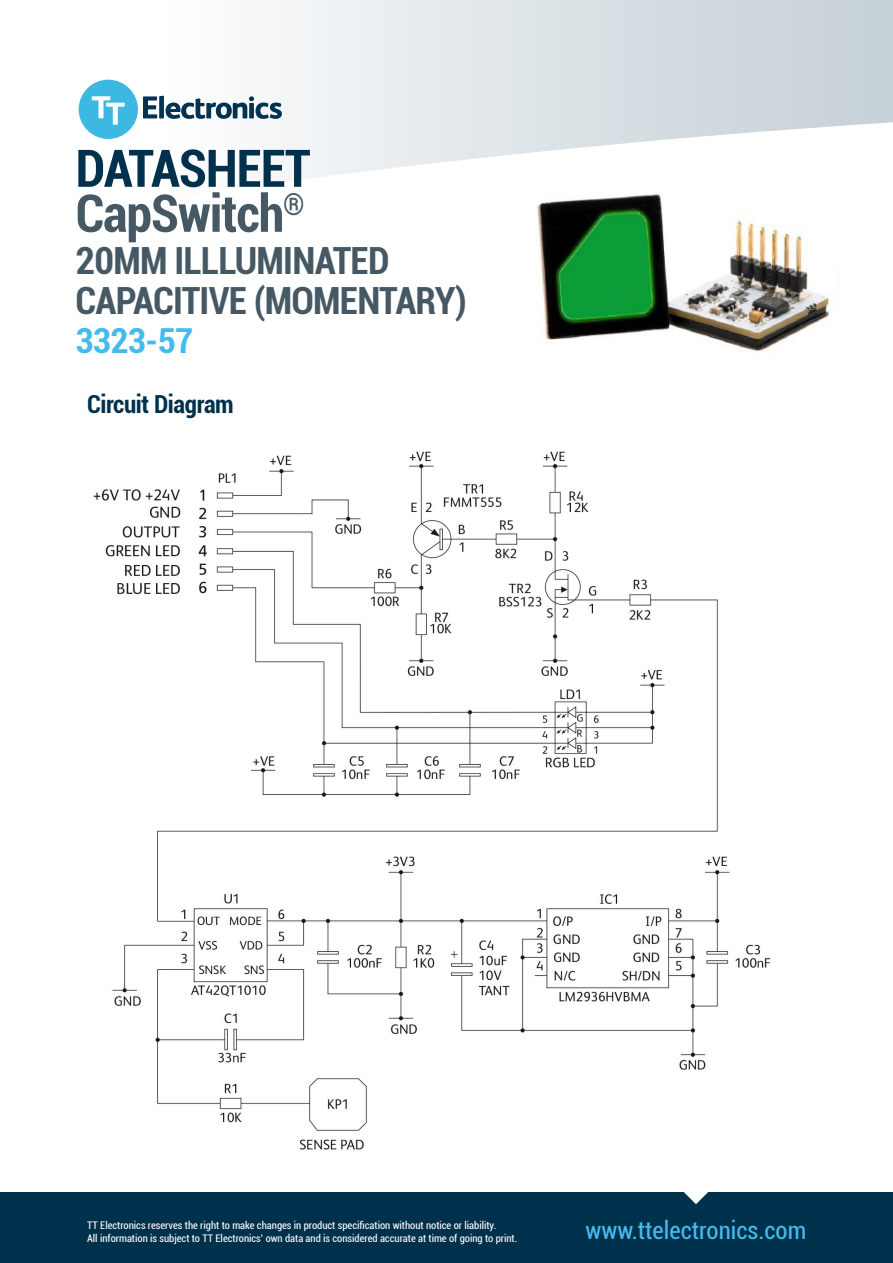
<style>
.page{position:relative;width:893px;height:1263px;background:#fff}
.page>*{position:absolute;margin:0;border:0;box-sizing:border-box;transform-origin:0 0}
.t1{font:700 condensed 51.9px "Roboto";letter-spacing:-.02em;color:#475865}
.t2{font:700 condensed 51.9px "Roboto";letter-spacing:-.02em;color:#00314c}
.t3{font:700 condensed 37.5px "Roboto";letter-spacing:-.02em;color:#475865}
.t4{font:700 condensed 34.5px "Roboto";letter-spacing:-.02em;color:#44bbeb}
.t5{font:700 condensed 24.9px "Roboto";letter-spacing:-.015em;color:#00314c}
.t6{font:condensed 24.6px "Roboto";color:#44bbeb}
.t7{font:condensed 10.5px "Roboto";color:#fff}
</style>
<div class="page">
<div style="left:0;top:1193px;width:893px;height:70px;background:#00314c"></div>
<svg style="left:679px;top:1192px;width:34px;height:12px"></svg>
<svg style="left:78px;top:0;width:815px;height:183px"></svg>
<svg style="left:143px;top:96px;width:139px;height:23px"></svg>
<div style="left:79px;top:80px;width:59px;height:59px;background:#3db8e3;border-radius:50%"></div>
<svg style="left:92px;top:96px;width:33px;height:29px"></svg>
<img style="left:531px;top:167px;width:330px;height:112px">
<img style="left:536px;top:182px;width:299px;height:170px">
<img style="left:93px;top:451px;width:678px;height:699px">
<p class="t2" style="left:76px;top:132px;width:236px">DATASHEET</p>
<p class="t1" style="left:76px;top:177px;width:231px">CapSwitch<sup>®</sup></p>
<p class="t3" style="left:76px;top:234px;width:315px">20MM ILLLUMINATED</p>
<p class="t3" style="left:76px;top:275px;width:393px">CAPACITIVE (MOMENTARY)</p>
<p class="t4" style="left:76px;top:317px;width:119px">3323-57</p>
<p class="t5" style="left:87px;top:387px;width:148px">Circuit Diagram</p>
<p class="t7" style="left:87px;top:1218px;width:411px">TT Electronics reserves the right to make changes in product specification without notice or liability.</p>
<p class="t7" style="left:87px;top:1231px;width:432px">All information is subject to TT Electronics’ own data and is considered accurate at time of going to print.</p>
<p class="t6" style="left:585px;top:1213px;width:222px">www.ttelectronics.com</p>
</div>
